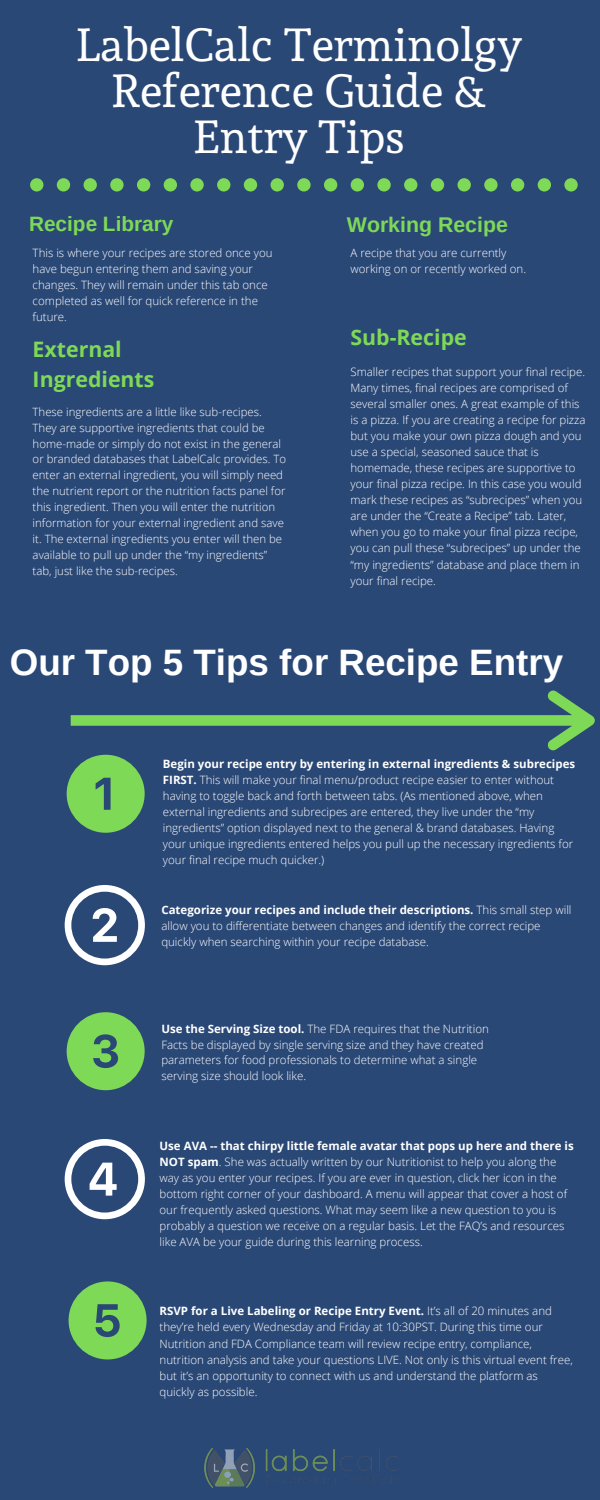
<style>
.page{position:relative;width:600px;height:1500px;background:#2a4876}
.page>*{position:absolute;margin:0;border:0;box-sizing:border-box;transform-origin:0 0}
.t1{font:46px/45.9px "Andada";color:#fff;text-align:center}
.t2{font:700 36.8px "Arimo";color:#fff}
.t3{font:700 21.3px/29.5px "Open Sans";color:#7ed957}
.t4{font:700 21.3px "Arimo";color:#7ed957}
.t5{font:700 20.8px "Arimo";color:#7ed957}
.t6{font:300 11.5px/16.1px "Open Sans";color:#fff}
.t7{font:300 11.4px/15.9px "Open Sans";color:#fff}
.s1{font-weight:700}
</style>
<div class="page">
<svg style="left:65px;top:885px;width:80px;height:80px"></svg>
<svg style="left:65px;top:1139px;width:80px;height:80px"></svg>
<svg style="left:69px;top:1281px;width:78px;height:78px"></svg>
<svg style="left:67px;top:1012px;width:78px;height:78px"></svg>
<svg style="left:67px;top:690px;width:528px;height:143px"></svg>
<svg style="left:30px;top:178px;width:548px;height:14px"></svg>
<img style="left:204px;top:1448px;width:194px;height:40px">
<p class="t1" style="left:76px;top:22px;width:447px">LabelCalc Terminolgy<br>Reference Guide &amp;<br>Entry Tips</p>
<p class="t5" style="left:29px;top:212px;width:146px">Recipe Library</p>
<p class="t4" style="left:347px;top:212px;width:163px">Working Recipe</p>
<p class="t6" style="left:33px;top:244px;width:241px">This is where your recipes are stored once you have begun entering them and saving your changes. They will remain under this tab once completed as well for quick reference in the future.</p>
<p class="t3" style="left:33px;top:334px;width:123px">External<br>Ingredients</p>
<p class="t7" style="left:33px;top:403px;width:255px">These ingredients are a little like sub-recipes.<br>They are supportive ingredients that could be home-made or simply do not exist in the general or branded databases that LabelCalc provides. To enter an external ingredient, you will simply need the nutrient report or the nutrition facts panel for this ingredient. Then you will enter the nutrition information for your external ingredient and save it. The external ingredients you enter will then be available to pull up under the “my ingredients” tab, just like the sub-recipes.</p>
<p class="t6" style="left:350px;top:244px;width:177px">A recipe that you are currently working on or recently worked on.</p>
<p class="t3" style="left:350px;top:322px;width:118px">Sub-Recipe</p>
<p class="t6" style="left:350px;top:363px;width:237px">Smaller recipes that support your final recipe.<br>Many times, final recipes are comprised of several smaller ones. A great example of this is a pizza. If you are creating a recipe for pizza but you make your own pizza dough and you use a special, seasoned sauce that is homemade, these recipes are supportive to your final pizza recipe. In this case you would mark these recipes as “subrecipes” when you are under the “Create a Recipe” tab. Later, when you go to make your final pizza recipe, you can pull these “subrecipes” up under the “my ingredients” database and place them in your final recipe.</p>
<p class="t2" style="left:10px;top:641px;width:555px">Our Top 5 Tips for Recipe Entry</p>
<p class="t6" style="left:163px;top:756px;width:414px"><span class="s1">Begin your recipe entry by entering in external ingredients &amp; subrecipes FIRST.</span> This will make your final menu/product recipe easier to enter without having to toggle back and forth between tabs. (As mentioned above, when external ingredients and subrecipes are entered, they live under the “my ingredients” option displayed next to the general &amp; brand databases. Having your unique ingredients entered helps you pull up the necessary ingredients for your final recipe much quicker.)</p>
<p class="t6" style="left:161px;top:902px;width:412px"><span class="s1">Categorize your recipes and include their descriptions.</span> This small step will allow you to differentiate between changes and identify the correct recipe quickly when searching within your recipe database.</p>
<p class="t6" style="left:161px;top:1020px;width:329px;line-height:15.8px"><span class="s1">Use the Serving Size tool.</span> The FDA requires that the Nutrition Facts be displayed by single serving size and they have created parameters for food professionals to determine what a single serving size should look like.</p>
<p class="t6" style="left:160px;top:1137px;width:416px"><span class="s1">Use AVA -- that chirpy little female avatar that pops up here and there is NOT spam</span>. She was actually written by our Nutritionist to help you along the way as you enter your recipes. If you are ever in question, click her icon in the bottom right corner of your dashboard. A menu will appear that cover a host of our frequently asked questions. What may seem like a new question to you is probably a question we receive on a regular basis. Let the FAQ’s and resources like AVA be your guide during this learning process.</p>
<p class="t6" style="left:160px;top:1303px;width:415px"><span class="s1">RSVP for a Live Labeling or Recipe Entry Event.</span> It’s all of 20 minutes and they’re held every Wednesday and Friday at 10:30PST. During this time our Nutrition and FDA Compliance team will review recipe entry, compliance, nutrition analysis and take your questions LIVE. Not only is this virtual event free, but it’s an opportunity to connect with us and understand the platform as quickly as possible.</p>
</div>
